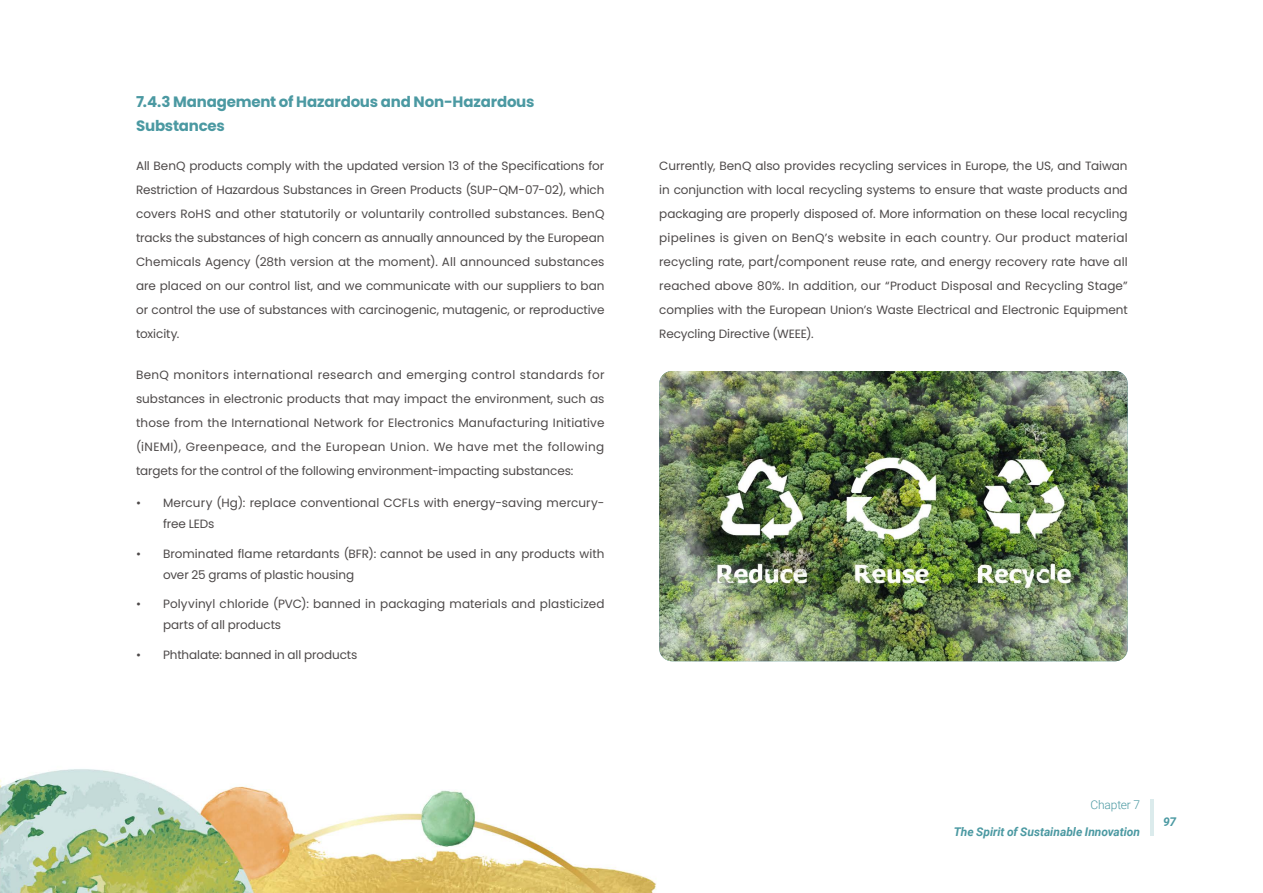
<style>
.page{position:relative;width:1263px;height:893px;background:#fff}
.page>*{position:absolute;margin:0;border:0;box-sizing:border-box;transform-origin:0 0}
.t1{font:700 15px/24px "Poppins";letter-spacing:-.015em;color:#4b99a2}
.t2{font:12px/24px "Poppins";letter-spacing:-.005em;color:#4d4949;text-align:justify}
.t3{font:italic 700 12px "Roboto";letter-spacing:-.005em;color:#4b99a2}
.t4{font:300 12px "Roboto";letter-spacing:-.01em;color:#4b99a2}
</style>
<div class="page">
<img style="left:0;top:661px;width:1154px;height:232px">
<hr style="left:1150px;top:800px;width:3px;height:36px;background:#4b99a2">
<img style="left:659px;top:371px;width:469px;height:290px">
<p class="t1" style="left:136px;top:90px;width:400px">7.4.3 Management of Hazardous and Non-Hazardous<br>Substances</p>
<p class="t2" style="left:136px;top:154px;width:470px">All BenQ products comply with the updated version 13 of the Specifications for Restriction of Hazardous Substances in Green Products (SUP-QM-07-02), which covers RoHS and other statutorily or voluntarily controlled substances. BenQ tracks the substances of high concern as annually announced by the European Chemicals Agency (28th version at the moment). All announced substances are placed on our control list, and we communicate with our suppliers to ban or control the use of substances with carcinogenic, mutagenic, or reproductive toxicity.</p>
<p class="t2" style="left:136px;top:363px;width:470px">BenQ monitors international research and emerging control standards for substances in electronic products that may impact the environment, such as those from the International Network for Electronics Manufacturing Initiative (iNEMI), Greenpeace, and the European Union. We have met the following targets for the control of the following environment-impacting substances:</p>
<p class="t2" style="left:163px;top:493px;width:443px;line-height:21px;text-indent:-27px">• Mercury (Hg): replace conventional CCFLs with energy-saving mercury&shy;free LEDs</p>
<p class="t2" style="left:163px;top:543px;width:443px;line-height:21px;text-indent:-27px">• Brominated flame retardants (BFR): cannot be used in any products with over 25 grams of plastic housing</p>
<p class="t2" style="left:163px;top:594px;width:443px;line-height:21px;text-indent:-27px">• Polyvinyl chloride (PVC): banned in packaging materials and plasticized parts of all products</p>
<p class="t2" style="left:136px;top:643px;width:223px">• Phthalate: banned in all products</p>
<p class="t2" style="left:659px;top:154px;width:470px">Currently, BenQ also provides recycling services in Europe, the US, and Taiwan in conjunction with local recycling systems to ensure that waste products and packaging are properly disposed of. More information on these local recycling pipelines is given on BenQ’s website in each country. Our product material recycling rate, part/component reuse rate, and energy recovery rate have all reached above 80%. In addition, our “Product Disposal and Recycling Stage” complies with the European Union’s Waste Electrical and Electronic Equipment Recycling Directive (WEEE).</p>
<p class="t4" style="left:1090px;top:797px;width:51px">Chapter 7</p>
<p class="t3" style="left:954px;top:823px;width:188px">The Spirit of Sustainable Innovation</p>
<p class="t3" style="left:1163px;top:813px;width:15px">97</p>
</div>
